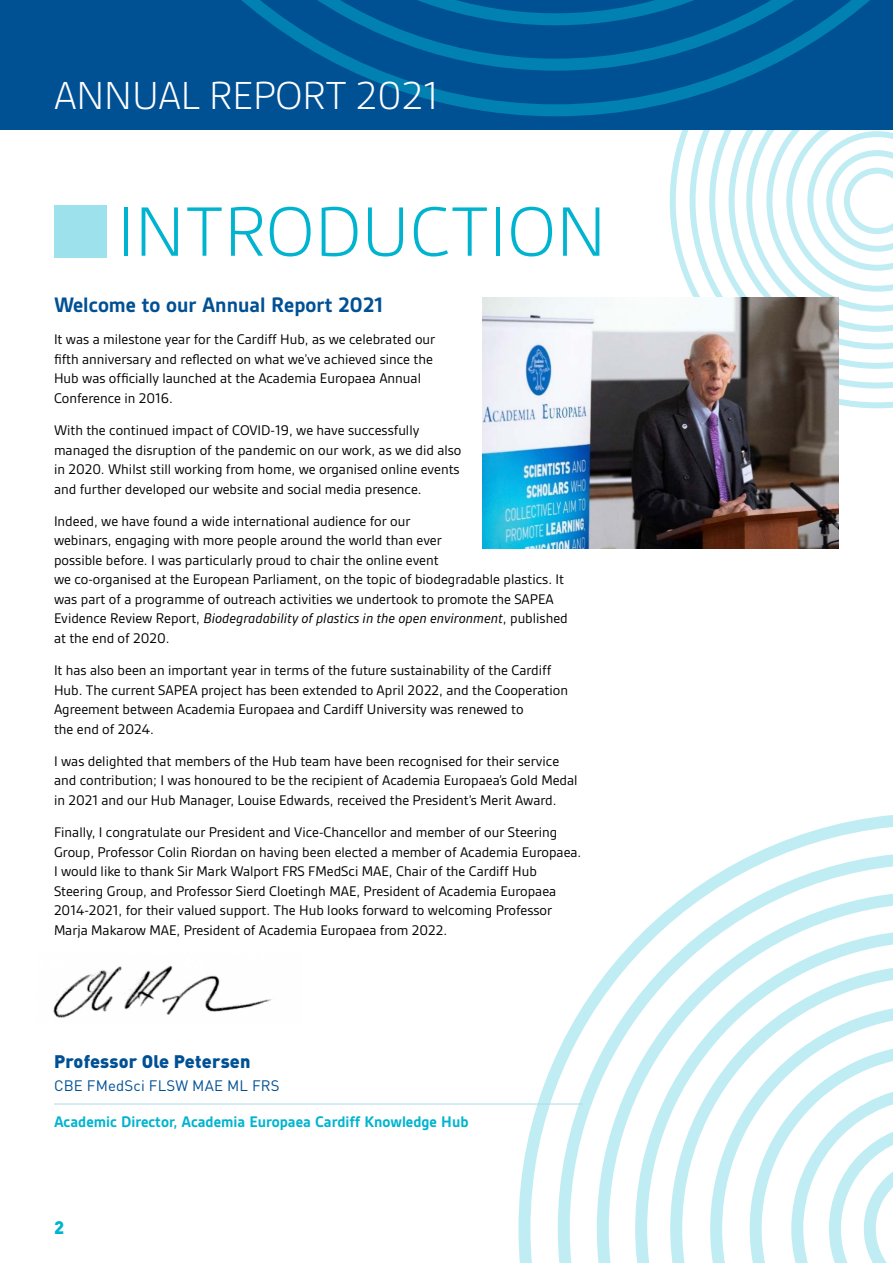
<style>
.page{position:relative;width:893px;height:1263px;background:#fff}
.page>*{position:absolute;margin:0;border:0;box-sizing:border-box;transform-origin:0 0}
.t1{font:300 75px "Gesta";letter-spacing:.01em;color:#00b4d0}
.t2{font:300 42px "Gesta";color:#fff}
.t3{font:700 22.5px "Gesta";color:#005094}
.t4{font:900 18px "DIN";letter-spacing:.01em;color:#005094}
.t5{font:900 18px "DIN";color:#00b4d0}
.t6{font:700 16.5px "Gesta";color:#00b4d0}
.t7{font:15px/19.5px "Gesta";color:#000}
.t8{font:15px "DIN";letter-spacing:.01em;color:#005094}
.s1{font-style:italic}
</style>
<div class="page">
<svg style="left:518px;top:815px;width:375px;height:448px"></svg>
<svg style="left:558px;top:852px;width:335px;height:411px"></svg>
<svg style="left:635px;top:929px;width:258px;height:334px"></svg>
<svg style="left:710px;top:1004px;width:183px;height:259px"></svg>
<svg style="left:750px;top:1044px;width:143px;height:219px"></svg>
<svg style="left:670px;top:130px;width:223px;height:278px"></svg>
<svg style="left:689px;top:130px;width:204px;height:258px"></svg>
<svg style="left:729px;top:130px;width:164px;height:219px"></svg>
<svg style="left:746px;top:130px;width:147px;height:202px"></svg>
<hr style="left:54px;top:1104px;width:529px;height:1px;background:#aadbe9">
<img style="left:53px;top:965px;width:222px;height:53px">
<img style="left:483px;top:298px;width:356px;height:251px">
<div style="left:54px;top:205px;width:53px;height:53px;background:#9ce1ec"></div>
<div style="left:0;top:0;width:893px;height:130px;background:#005094"></div>
<svg style="left:352px;top:71px;width:408px;height:45px"></svg>
<svg style="left:241px;top:0;width:629px;height:71px"></svg>
<h2 class="t2" style="left:54px;top:72px;width:387px">ANNUAL REPORT 2021</h2>
<h1 class="t1" style="left:117px;top:189px;width:491px">INTRODUCTION</h1>
<h3 class="t3" style="left:54px;top:292px;width:331px">Welcome to our Annual Report 2021</h3>
<p class="t7" style="left:54px;top:330px;width:383px">It was a milestone year for the Cardiff Hub, as we celebrated our fifth anniversary and reflected on what we’ve achieved since the Hub was officially launched at the Academia Europaea Annual Conference in 2016.</p>
<p class="t7" style="left:54px;top:420px;width:409px">With the continued impact of COVID-19, we have successfully managed the disruption of the pandemic on our work, as we did also in 2020. Whilst still working from home, we organised online events and further developed our website and social media presence.</p>
<p class="t7" style="left:54px;top:511px;width:515px">Indeed, we have found a wide international audience for our<br>webinars, engaging with more people around the world than ever<br>possible before. I was particularly proud to chair the online event<br>we co-organised at the European Parliament, on the topic of biodegradable plastics. It was part of a programme of outreach activities we undertook to promote the SAPEA Evidence Review Report, <span class="s1">Biodegradability of plastics in the open environment</span>, published at the end of 2020.</p>
<p class="t7" style="left:54px;top:660px;width:515px">It has also been an important year in terms of the future sustainability of the Cardiff Hub. The current SAPEA project has been extended to April 2022, and the Cooperation Agreement between Academia Europaea and Cardiff University was renewed to<br>the end of 2024.</p>
<p class="t7" style="left:54px;top:751px;width:525px">I was delighted that members of the Hub team have been recognised for their service and contribution; I was honoured to be the recipient of Academia Europaea’s Gold Medal in 2021 and our Hub Manager, Louise Edwards, received the President’s Merit Award.</p>
<p class="t7" style="left:54px;top:822px;width:529px">Finally, I congratulate our President and Vice-Chancellor and member of our Steering Group, Professor Colin Riordan on having been elected a member of Academia Europaea.<br>I would like to thank Sir Mark Walport FRS FMedSci MAE, Chair of the Cardiff Hub Steering Group, and Professor Sierd Cloetingh MAE, President of Academia Europaea 2014-2021, for their valued support. The Hub looks forward to welcoming Professor Marja Makarow MAE, President of Academia Europaea from 2022.</p>
<p class="t4" style="left:54px;top:1050px;width:198px">Professor Ole Petersen</p>
<p class="t8" style="left:54px;top:1076px;width:227px">CBE FMedSci FLSW MAE ML FRS</p>
<p class="t6" style="left:54px;top:1113px;width:416px">Academic Director, Academia Europaea Cardiff Knowledge Hub</p>
<p class="t5" style="left:54px;top:1215px;width:12px">2</p>
</div>
